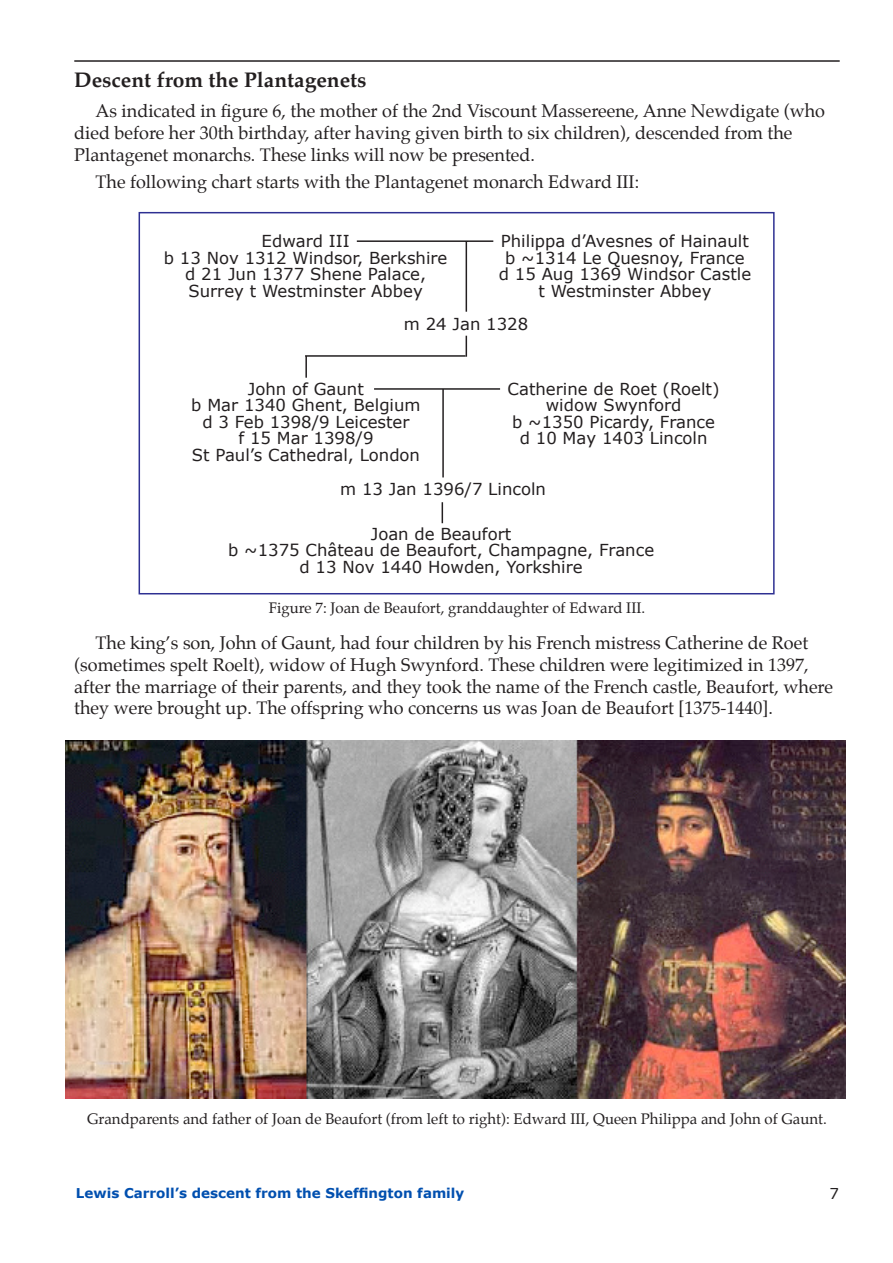
<style>
.page{position:relative;width:893px;height:1263px;background:#fff}
.page>*{position:absolute;margin:0;border:0;box-sizing:border-box;transform-origin:0 0}
.t1{font:700 21px "Palatino";color:#231f20}
.t2{font:18px/21.6px "Palatino";color:#231f20}
.t3{font:16.5px/16.5px "Verdana";color:#231f20;text-align:center}
.t4{font:15px "Palatino";color:#231f20}
.t5{font:15px "Verdana";color:#231f20}
.t6{font:700 13.5px "Verdana";color:#004faf}
</style>
<div class="page">
<hr style="left:74px;top:60px;width:766px;height:2px;background:#231f20">
<img style="left:66px;top:740px;width:779px;height:359px">
<div style="left:139px;top:212px;width:636px;height:382px;border:2px solid #2e3092"></div>
<hr style="left:466px;top:241px;width:1px;height:71px;background:#231f20">
<hr style="left:357px;top:240px;width:136px;height:2px;background:#231f20">
<svg style="left:466px;top:336px;width:1px;height:21px"></svg>
<hr style="left:374px;top:388px;width:126px;height:2px;background:#231f20">
<hr style="left:442px;top:389px;width:2px;height:88px;background:#231f20">
<svg style="left:442px;top:502px;width:1px;height:21px"></svg>
<hr style="left:305px;top:357px;width:2px;height:21px;background:#231f20">
<hr style="left:305px;top:355px;width:161px;height:2px;background:#231f20">
<p class="t1" style="left:74px;top:70px;width:294px">Descent from the Plantagenets</p>
<p class="t2" style="left:74px;top:102px;width:752px;text-indent:21px">As indicated in figure 6, the mother of the 2nd Viscount Massereene, Anne Newdigate (who died before her 30th birthday, after having given birth to six children), descended from the<br>Plantagenet monarchs. These links will now be presented.</p>
<p class="t2" style="left:96px;top:172px;width:545px">The following chart starts with the Plantagenet monarch Edward III:</p>
<p class="t3" style="left:499px;top:232px;width:254px">Philippa d’Avesnes of Hainault b ~1314 Le Quesnoy, France d 15 Aug 1369 Windsor Castle t Westminster Abbey</p>
<p class="t3" style="left:164px;top:232px;width:285px">Edward III<br>b 13 Nov 1312 Windsor, Berkshire d 21 Jun 1377 Shene Palace,<br>Surrey t Westminster Abbey</p>
<p class="t3" style="left:404px;top:315px;width:126px">m 24 Jan 1328</p>
<p class="t3" style="left:191px;top:380px;width:231px">John of Gaunt<br>b Mar 1340 Ghent, Belgium d 3 Feb 1398/9 Leicester<br>f 15 Mar 1398/9<br>St Paul’s Cathedral, London</p>
<p class="t3" style="left:508px;top:380px;width:213px">Catherine de Roet (Roelt) widow Swynford<br>b ~1350 Picardy, France d 10 May 1403 Lincoln</p>
<p class="t3" style="left:340px;top:481px;width:207px">m 13 Jan 1396/7 Lincoln</p>
<p class="t3" style="left:228px;top:525px;width:427px">Joan de Beaufort<br>b ~1375 Château de Beaufort, Champagne, France d 13 Nov 1440 Howden, Yorkshire</p>
<p class="t4" style="left:269px;top:601px;width:378px">Figure 7: Joan de Beaufort, granddaughter of Edward III.</p>
<p class="t2" style="left:74px;top:634px;width:760px;text-indent:21px">The king’s son, John of Gaunt, had four children by his French mistress Catherine de Roet (sometimes spelt Roelt), widow of Hugh Swynford. These children were legitimized in 1397, after the marriage of their parents, and they took the name of the French castle, Beaufort, where they were brought up. The offspring who concerns us was Joan de Beaufort [1375-1440].</p>
<p class="t4" style="left:87px;top:1112px;width:741px">Grandparents and father of Joan de Beaufort (from left to right): Edward III, Queen Philippa and John of Gaunt.</p>
<p class="t6" style="left:76px;top:1184px;width:390px">Lewis Carroll’s descent from the Skeffington family</p>
<p class="t5" style="left:829px;top:1184px;width:11px">7</p>
</div>
